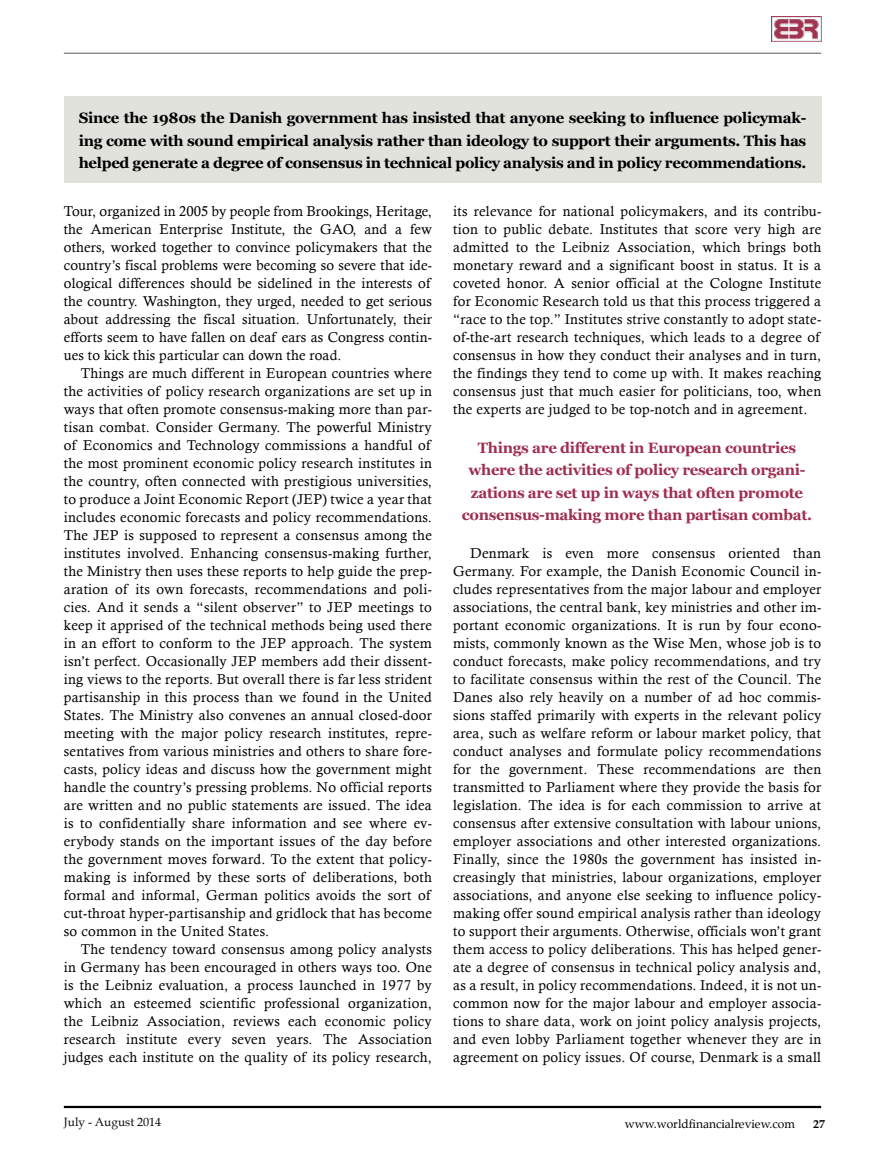
<style>
.page{position:relative;width:885px;height:1161px;background:#fff}
.page>*{position:absolute;margin:0;border:0;box-sizing:border-box;transform-origin:0 0}
.t1{font:700 15px/22.5px "Georgia";letter-spacing:-.02em;color:#000;text-align:justify}
.t2{font:700 15px/22.5px "Georgia";letter-spacing:-.02em;color:#9f2f50;text-align:center}
.t3{font:14.25px/18px "Calisto";letter-spacing:.02em;color:#000;text-align:justify}
.t4{font:12px "Palatino";color:#000}
.t5{font:12px "Book Antiqua";color:#0a0a0b}
.t6{font:700 12px "Palatino";color:#000}
</style>
<div class="page">
<hr style="left:64px;top:53px;width:757px;height:1px;background:#58595b">
<img style="left:771px;top:17px;width:50px;height:25px">
<hr style="left:64px;top:1106px;width:757px;height:2px;background:#000">
<div style="left:64px;top:97px;width:757px;height:86px;background:#e2e2dd"></div>
<p class="t1" style="left:79px;top:107px;width:729px">Since the 1980s the Danish government has insisted that anyone seeking to influence policymak&shy;ing come with sound empirical analysis rather than ideology to support their arguments. This has helped generate a degree of consensus in technical policy analysis and in policy recommendations.</p>
<p class="t3" style="left:64px;top:202px;width:369px">Tour, organized in 2005 by people from Brookings, Heritage, the American Enterprise Institute, the GAO, and a few others, worked together to convince policymakers that the country’s fiscal problems were becoming so severe that ide&shy;ological differences should be sidelined in the interests of the country. Washington, they urged, needed to get serious about addressing the fiscal situation. Unfortunately, their efforts seem to have fallen on deaf ears as Congress contin&shy;ues to kick this particular can down the road.</p>
<p class="t3" style="left:64px;top:364px;width:369px;text-indent:17px">Things are much different in European countries where the activities of policy research organizations are set up in ways that often promote consensus-making more than par&shy;tisan combat. Consider Germany. The powerful Ministry of Economics and Technology commissions a handful of the most prominent economic policy research institutes in the country, often connected with prestigious universities, to produce a Joint Economic Report (JEP) twice a year that includes economic forecasts and policy recommendations.<br>The JEP is supposed to represent a consensus among the institutes involved. Enhancing consensus-making further, the Ministry then uses these reports to help guide the prep&shy;aration of its own forecasts, recommendations and poli&shy;cies. And it sends a “silent observer” to JEP meetings to keep it apprised of the technical methods being used there in an effort to conform to the JEP approach. The system isn’t perfect. Occasionally JEP members add their dissent&shy;ing views to the reports. But overall there is far less strident partisanship in this process than we found in the United States. The Ministry also convenes an annual closed-door meeting with the major policy research institutes, repre&shy;sentatives from various ministries and others to share fore&shy;casts, policy ideas and discuss how the government might handle the country’s pressing problems. No official reports are written and no public statements are issued. The idea is to confidentially share information and see where ev&shy;erybody stands on the important issues of the day before the government moves forward. To the extent that policy&shy;making is informed by these sorts of deliberations, both formal and informal, German politics avoids the sort of cut-throat hyper-partisanship and gridlock that has become so common in the United States.</p>
<p class="t3" style="left:64px;top:940px;width:369px;text-indent:17px">The tendency toward consensus among policy analysts in Germany has been encouraged in others ways too. One is the Leibniz evaluation, a process launched in 1977 by which an esteemed scientific professional organization, the Leibniz Association, reviews each economic policy research institute every seven years. The Association judges each institute on the quality of its policy research,</p>
<p class="t3" style="left:453px;top:202px;width:369px">its relevance for national policymakers, and its contribu&shy;tion to public debate. Institutes that score very high are admitted to the Leibniz Association, which brings both monetary reward and a significant boost in status. It is a coveted honor. A senior official at the Cologne Institute for Economic Research told us that this process triggered a “race to the top.” Institutes strive constantly to adopt state&shy;of-the-art research techniques, which leads to a degree of consensus in how they conduct their analyses and in turn, the findings they tend to come up with. It makes reaching consensus just that much easier for politicians, too, when the experts are judged to be top-notch and in agreement.</p>
<p class="t2" style="left:462px;top:436px;width:352px">Things are different in European countries where the activities of policy research organi&shy;zations are set up in ways that often promote consensus-making more than partisan combat.</p>
<p class="t3" style="left:453px;top:544px;width:369px;text-indent:17px">Denmark is even more consensus oriented than Germany. For example, the Danish Economic Council in&shy;cludes representatives from the major labour and employer associations, the central bank, key ministries and other im&shy;portant economic organizations. It is run by four econo&shy;mists, commonly known as the Wise Men, whose job is to conduct forecasts, make policy recommendations, and try to facilitate consensus within the rest of the Council. The Danes also rely heavily on a number of ad hoc commis&shy;sions staffed primarily with experts in the relevant policy area, such as welfare reform or labour market policy, that conduct analyses and formulate policy recommendations for the government. These recommendations are then transmitted to Parliament where they provide the basis for legislation. The idea is for each commission to arrive at consensus after extensive consultation with labour unions, employer associations and other interested organizations.<br>Finally, since the 1980s the government has insisted in&shy;creasingly that ministries, labour organizations, employer associations, and anyone else seeking to influence policy&shy;making offer sound empirical analysis rather than ideology to support their arguments. Otherwise, officials won’t grant them access to policy deliberations. This has helped gener&shy;ate a degree of consensus in technical policy analysis and, as a result, in policy recommendations. Indeed, it is not un&shy;common now for the major labour and employer associa&shy;tions to share data, work on joint policy analysis projects, and even lobby Parliament together whenever they are in agreement on policy issues. Of course, Denmark is a small</p>
<p class="t5" style="left:64px;top:1114px;width:99px">July - August 2014</p>
<p class="t4" style="left:624px;top:1114px;width:172px">www.worldfinancialreview.com</p>
<p class="t6" style="left:813px;top:1114px;width:13px">27</p>
</div>
